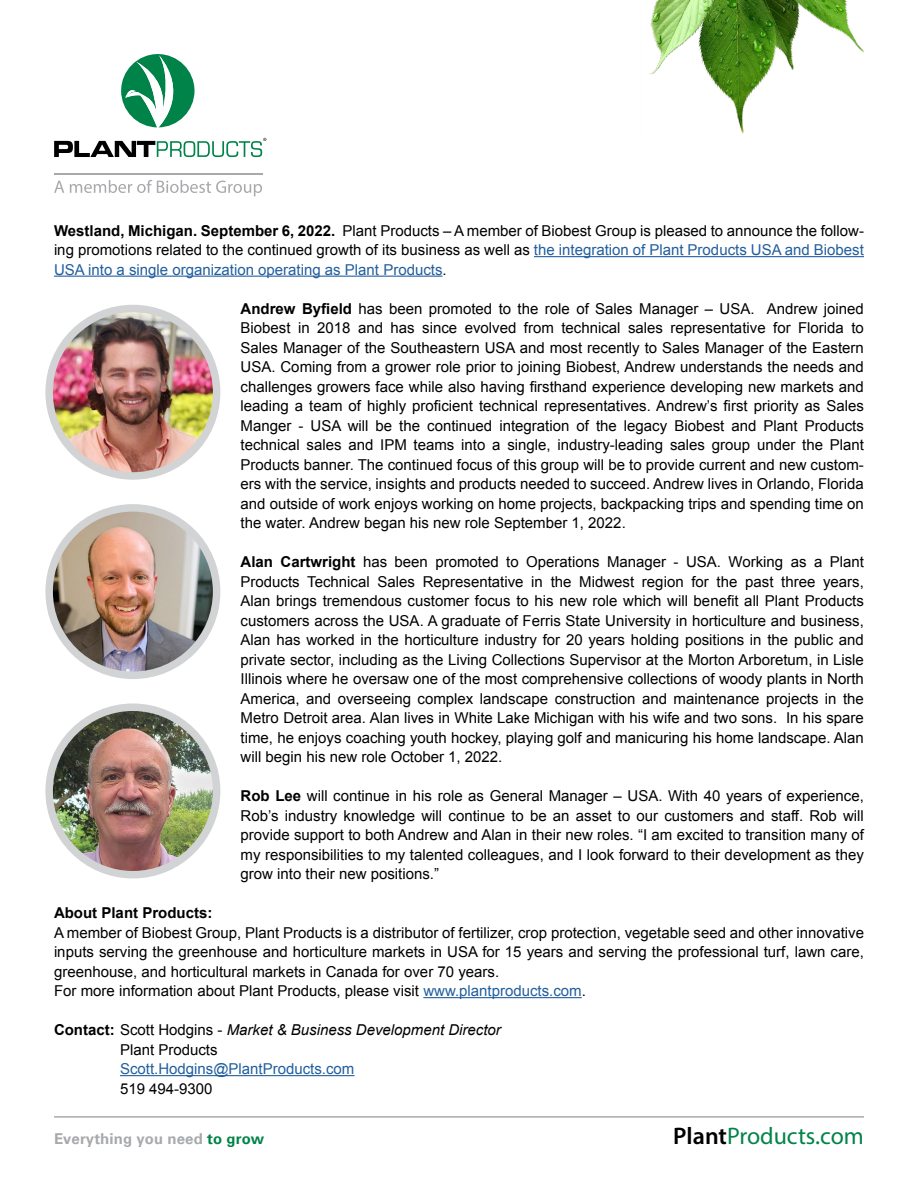
<style>
.page{position:relative;width:918px;height:1188px;background:#fff}
.page>*{position:absolute;margin:0;border:0;box-sizing:border-box;transform-origin:0 0}
.t1{font:24px "Myriad Pro";color:#008348}
.t2{font:15px/19.5px "Arial";color:#000;text-align:justify}
.t3{font:italic 15px/19.5px "Arial";color:#000}
.t4{font:15px "Arial";color:#215e9e}
.t5{font:700 15px "Univers";letter-spacing:.005em;color:#a7a9ac}
.t6{font:700 15px "Arial";color:#000}
.s1{font-weight:700}
.s2{color:#215e9e}
.s3{font-weight:700;font-style:normal}
.s4{font-style:normal}
.s5{color:#008348}
.s6{font-weight:600;color:#000}
</style>
<div class="page">
<img style="left:54px;top:707px;width:161px;height:168px">
<div style="left:45px;top:704px;width:175px;height:174px;border:8px solid #d1d3d4;border-radius:50%"></div>
<svg style="left:54px;top:138px;width:212px;height:19px"></svg>
<hr style="left:54px;top:173px;width:208px;height:1px;background:#a7a9ac">
<svg style="left:54px;top:181px;width:10px;height:12px"></svg>
<svg style="left:70px;top:180px;width:192px;height:16px"></svg>
<svg style="left:121px;top:54px;width:74px;height:73px"></svg>
<hr style="left:54px;top:1116px;width:810px;height:2px;background:#a7a9ac">
<img style="left:649px;top:0;width:215px;height:134px">
<hr style="left:534px;top:256px;width:330px;height:1px;background:#215e9e">
<hr style="left:54px;top:276px;width:389px;height:1px;background:#215e9e">
<hr style="left:423px;top:997px;width:159px;height:1px;background:#215e9e">
<hr style="left:120px;top:1075px;width:234px;height:1px;background:#215e9e">
<img style="left:49px;top:308px;width:168px;height:168px;border-radius:84px">
<div style="left:45px;top:305px;width:175px;height:175px;border:8px solid #d1d3d4;border-radius:50%"></div>
<img style="left:49px;top:508px;width:168px;height:167px;border-radius:84px">
<div style="left:45px;top:504px;width:175px;height:175px;border:8px solid #d1d3d4;border-radius:50%"></div>
<p class="t2" style="left:54px;top:221px;width:811px"><span class="s1">Westland, Michigan. September 6, 2022.</span> Plant Products – A member of Biobest Group is pleased to announce the follow&shy;ing promotions related to the continued growth of its business as well as <span class="s2">the integration of Plant Products USA and Biobest USA into a single organization operating as Plant Products</span>.</p>
<p class="t2" style="left:241px;top:299px;width:625px"><span class="s1">Andrew Byfield</span> has been promoted to the role of Sales Manager – USA. Andrew joined Biobest in 2018 and has since evolved from technical sales representative for Florida to Sales Manager of the Southeastern USA and most recently to Sales Manager of the Eastern USA. Coming from a grower role prior to joining Biobest, Andrew understands the needs and challenges growers face while also having firsthand experience developing new markets and leading a team of highly proficient technical representatives. Andrew’s first priority as Sales Manger - USA will be the continued integration of the legacy Biobest and Plant Products technical sales and IPM teams into a single, industry-leading sales group under the Plant Products banner. The continued focus of this group will be to provide current and new custom&shy;ers with the service, insights and products needed to succeed. Andrew lives in Orlando, Florida and outside of work enjoys working on home projects, backpacking trips and spending time on the water. Andrew began his new role September 1, 2022.</p>
<p class="t2" style="left:241px;top:552px;width:625px"><span class="s1">Alan Cartwright</span> has been promoted to Operations Manager - USA. Working as a Plant Products Technical Sales Representative in the Midwest region for the past three years, Alan brings tremendous customer focus to his new role which will benefit all Plant Products customers across the USA. A graduate of Ferris State University in horticulture and business, Alan has worked in the horticulture industry for 20 years holding positions in the public and private sector, including as the Living Collections Supervisor at the Morton Arboretum, in Lisle Illinois where he oversaw one of the most comprehensive collections of woody plants in North America, and overseeing complex landscape construction and maintenance projects in the Metro Detroit area. Alan lives in White Lake Michigan with his wife and two sons. In his spare time, he enjoys coaching youth hockey, playing golf and manicuring his home landscape. Alan will begin his new role October 1, 2022.</p>
<p class="t2" style="left:241px;top:786px;width:625px"><span class="s1">Rob Lee</span> will continue in his role as General Manager – USA. With 40 years of experience, Rob’s industry knowledge will continue to be an asset to our customers and staff. Rob will provide support to both Andrew and Alan in their new roles. “I am excited to transition many of my responsibilities to my talented colleagues, and I look forward to their development as they grow into their new positions.”</p>
<p class="t6" style="left:54px;top:903px;width:160px">About Plant Products:</p>
<p class="t2" style="left:54px;top:923px;width:812px;text-align:left">A member of Biobest Group, Plant Products is a distributor of fertilizer, crop protection, vegetable seed and other innovative inputs serving the greenhouse and horticulture markets in USA for 15 years and serving the professional turf, lawn care, greenhouse, and horticultural markets in Canada for over 70 years.<br>For more information about Plant Products, please visit <span class="s2">www.plantproducts.com</span>.</p>
<p class="t3" style="left:120px;top:1020px;width:382px;text-indent:-66px"><span class="s3">Contact:</span> <span class="s4">Scott Hodgins -</span> Market &amp; Business Development Director<br><span class="s4">Plant Products</span></p>
<p class="t4" style="left:120px;top:1059px;width:236px">Scott.Hodgins@PlantProducts.com</p>
<p class="t2" style="left:120px;top:1079px;width:94px">519 494-9300</p>
<p class="t5" style="left:54px;top:1129px;width:212px">Everything you need <span class="s5">to grow</span></p>
<h1 class="t1" style="left:673px;top:1122px;width:192px"><span class="s6">Plant</span>Products.com</h1>
</div>
